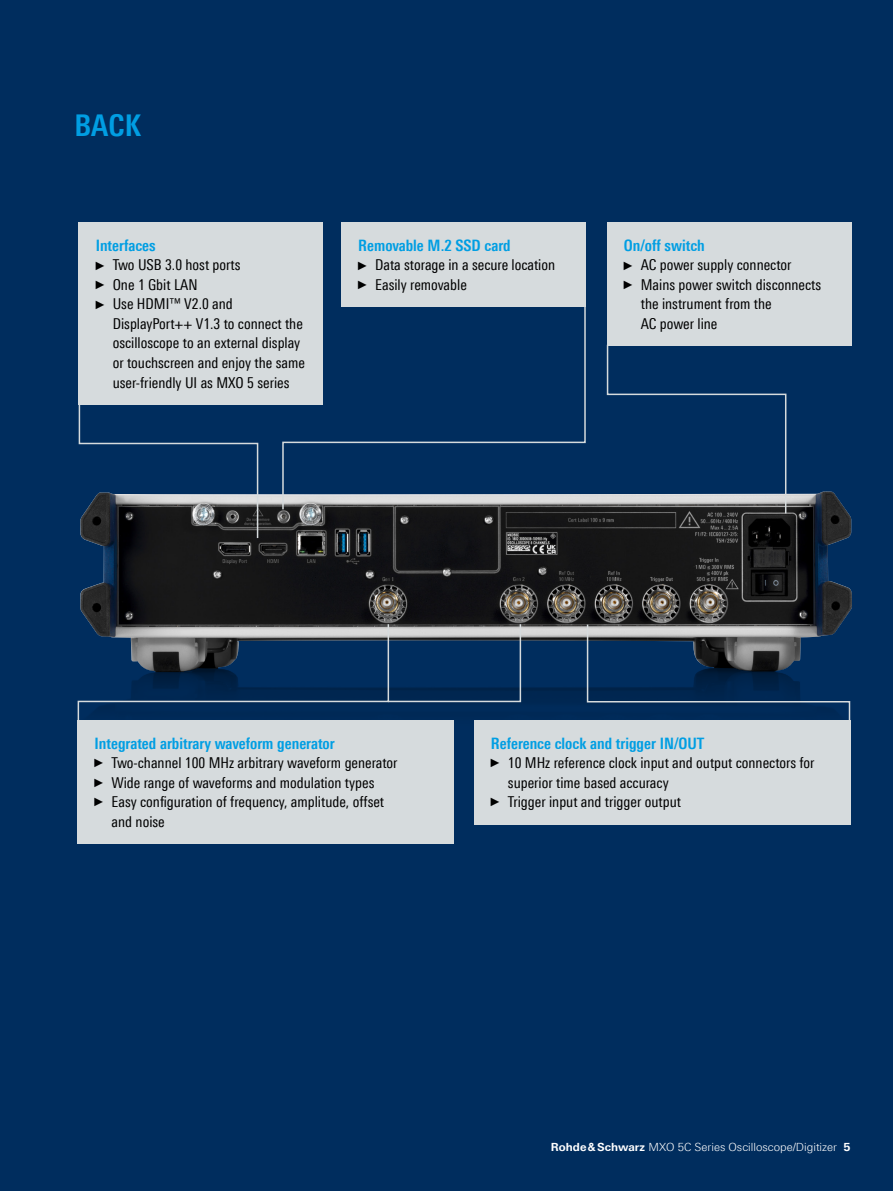
<style>
.page{position:relative;width:893px;height:1191px;background:#002d5e}
.page>*{position:absolute;margin:0;border:0;box-sizing:border-box;transform-origin:0 0}
.Seiten_Headline_20Pt_cyan{font:700 condensed 30px "Linotype Universfor RS";color:#009ee3}
.Absatzfett_cyan{font:700 condensed 15.75px "Linotype Universfor RS";color:#009ee3}
.t1{font:condensed 15px/19.5px "Linotype Universfor RS";color:#000}
.t2{font:300 11.25px "Linotype Universfor RS";color:#fff}
.s1{font-family:"Arial Narrow";font-stretch:normal;font-size:12px}
.s2{font-weight:700}
</style>
<div class="page">
<img style="left:80px;top:491px;width:772px;height:150px">
<div style="left:78px;top:720px;width:376px;height:123px;background:#d6dbdd"></div>
<svg style="left:78px;top:402px;width:181px;height:137px"></svg>
<div style="left:79px;top:222px;width:244px;height:182px;background:#d6dbdd"></div>
<div style="left:607px;top:222px;width:244px;height:124px;background:#d6dbdd"></div>
<div style="left:341px;top:222px;width:245px;height:85px;background:#d6dbdd"></div>
<div style="left:474px;top:720px;width:376px;height:104px;background:#d6dbdd"></div>
<svg style="left:606px;top:345px;width:181px;height:170px"></svg>
<svg style="left:281px;top:307px;width:305px;height:204px"></svg>
<svg style="left:586px;top:623px;width:265px;height:201px"></svg>
<svg style="left:77px;top:622px;width:313px;height:222px"></svg>
<svg style="left:387px;top:622px;width:135px;height:81px"></svg>
<p class="Seiten_Headline_20Pt_cyan" style="left:75px;top:108px;width:68px">BACK</p>
<p class="Absatzfett_cyan" style="left:96px;top:236px;width:61px">Interfaces</p>
<p class="t1" style="left:96px;top:255px;width:146px"><span class="s1">►</span> Two USB 3.0 host ports</p>
<p class="t1" style="left:96px;top:275px;width:103px"><span class="s1">►</span> One 1 Gbit LAN</p>
<p class="t1" style="left:113px;top:294px;width:194px;text-indent:-17px"><span class="s1">►</span> Use HDMI™ V2.0 and<br>DisplayPort++ V1.3 to connect the oscilloscope to an external display or touchscreen and enjoy the same user-friendly UI as MXO 5 series</p>
<p class="Absatzfett_cyan" style="left:358px;top:236px;width:154px">Removable M.2 SSD card</p>
<p class="t1" style="left:358px;top:255px;width:198px"><span class="s1">►</span> Data storage in a secure location</p>
<p class="t1" style="left:358px;top:275px;width:110px"><span class="s1">►</span> Easily removable</p>
<p class="Absatzfett_cyan" style="left:624px;top:236px;width:83px">On/off switch</p>
<p class="t1" style="left:624px;top:255px;width:169px"><span class="s1">►</span> AC power supply connector</p>
<p class="t1" style="left:641px;top:275px;width:182px;text-indent:-17px"><span class="s1">►</span> Mains power switch disconnects the instrument from the<br>AC power line</p>
<p class="Absatzfett_cyan" style="left:95px;top:733px;width:242px">Integrated arbitrary waveform generator</p>
<p class="t1" style="left:95px;top:753px;width:304px"><span class="s1">►</span> Two-channel 100 MHz arbitrary waveform generator</p>
<p class="t1" style="left:95px;top:772px;width:281px"><span class="s1">►</span> Wide range of waveforms and modulation types</p>
<p class="t1" style="left:112px;top:792px;width:274px;text-indent:-17px"><span class="s1">►</span> Easy configuration of frequency, amplitude, offset and noise</p>
<p class="Absatzfett_cyan" style="left:491px;top:733px;width:215px">Reference clock and trigger IN/OUT</p>
<p class="t1" style="left:508px;top:753px;width:308px;text-indent:-17px"><span class="s1">►</span> 10 MHz reference clock input and output connectors for superior time based accuracy</p>
<p class="t1" style="left:491px;top:792px;width:192px"><span class="s1">►</span> Trigger input and trigger output</p>
<p class="t2" style="left:551px;top:1140px;width:301px"><span class="s2">Rohde&amp;Schwarz</span> MXO 5C Series Oscilloscope/Digitizer <span class="s2">5</span></p>
</div>
